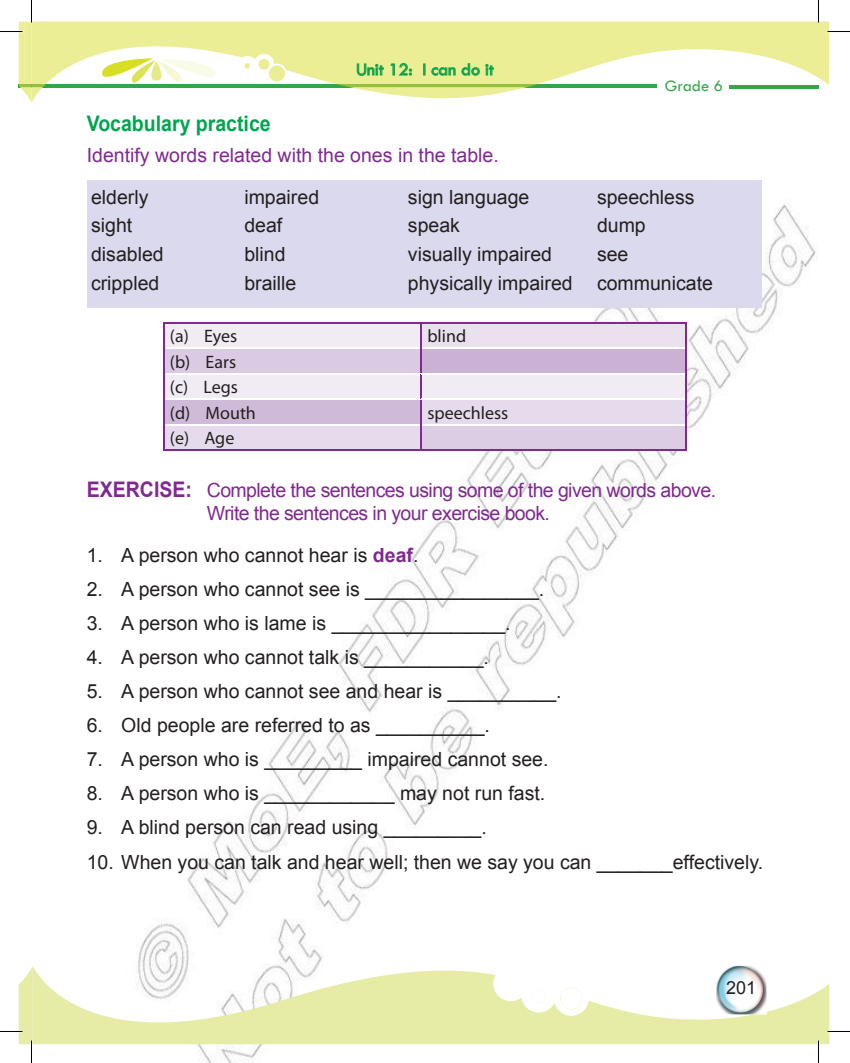
<style>
.page{position:relative;width:850px;height:1063px;background:#fff}
.page>*{position:absolute;margin:0;border:0;box-sizing:border-box;transform-origin:0 0}
.t1{font:700 21.45px "Arial";color:#00a54f;scale:.91 1}
.t2{font:19.5px "Arial";color:#231f20}
.t3{font:19.5px/22.5px "Arial";letter-spacing:-.03em;color:#802990}
.t4{font:19.5px "Arial";color:#802990}
.t5{font:18px/25.5px "Myriad Pro";color:#231f20}
.t6{font:18px "Tw Cen";color:#00a54f}
.t7{font:18px "Arial";color:#231f20}
.t8{font:16.5px "Tw Cen";color:#31a748}
.s1{font-weight:700;font-size:21.45px}
.s2{font-weight:700;color:#802990}
</style>
<div class="page">
<img style="left:54px;top:180px;width:776px;height:882px">
<svg style="left:33px;top:965px;width:796px;height:78px;fill:#e6eca5"></svg>
<svg style="left:538px;top:22px;width:291px;height:67px;fill:#ecee95"></svg>
<hr style="left:729px;top:85px;width:89px;height:3px;background:#31a748">
<svg style="left:491px;top:963px;width:100px;height:54px"></svg>
<img style="left:716px;top:965px;width:50px;height:49px">
<svg style="left:754px;top:1011px;width:12px;height:3px"></svg>
<img style="left:727px;top:981px;width:29px;height:16px">
<div style="left:87px;top:180px;width:674px;height:128px;background:#dad9ed"></div>
<hr style="left:163px;top:322px;width:258px;height:1px;background:#802990">
<hr style="left:163px;top:323px;width:2px;height:25px;background:#802990">
<hr style="left:421px;top:322px;width:265px;height:1px;background:#802990">
<hr style="left:163px;top:348px;width:2px;height:25px;background:#802990">
<hr style="left:163px;top:373px;width:2px;height:26px;background:#802990">
<hr style="left:163px;top:399px;width:2px;height:25px;background:#802990">
<hr style="left:163px;top:424px;width:2px;height:25px;background:#802990">
<hr style="left:163px;top:449px;width:258px;height:2px;background:#802990">
<hr style="left:421px;top:449px;width:265px;height:2px;background:#802990">
<svg style="left:165px;top:323px;width:521px;height:126px;background:#e2d5e8"></svg>
<hr style="left:421px;top:398px;width:264px;height:2px;background:#fff">
<hr style="left:827px;top:1030px;width:23px;height:2px;background:#fff">
<hr style="left:817px;top:0;width:2px;height:23px;background:#fff">
<hr style="left:817px;top:1040px;width:2px;height:22px;background:#fff">
<svg style="left:827px;top:31px;width:23px;height:1px"></svg>
<svg style="left:0;top:0;width:538px;height:103px"></svg>
<svg style="left:0;top:966px;width:33px;height:96px"></svg>
<svg style="left:818px;top:0;width:1px;height:23px"></svg>
<svg style="left:818px;top:1040px;width:1px;height:22px"></svg>
<p class="t6" style="left:356px;top:59px;width:139px">Unit 12: I can do it</p>
<p class="t8" style="left:665px;top:75px;width:60px">Grade 6</p>
<p class="t1" style="left:87px;top:109px;width:204px">Vocabulary practice</p>
<p class="t4" style="left:87px;top:142px;width:413px">Identify words related with the ones in the table.</p>
<p class="t2" style="left:91px;top:184px;width:59px">elderly</p>
<p class="t2" style="left:244px;top:184px;width:76px">impaired</p>
<p class="t2" style="left:408px;top:184px;width:123px">sign language</p>
<p class="t2" style="left:597px;top:184px;width:99px">speechless</p>
<p class="t2" style="left:91px;top:213px;width:43px">sight</p>
<p class="t2" style="left:244px;top:213px;width:39px">deaf</p>
<p class="t2" style="left:408px;top:213px;width:54px">speak</p>
<p class="t2" style="left:597px;top:213px;width:50px">dump</p>
<p class="t2" style="left:91px;top:242px;width:74px">disabled</p>
<p class="t2" style="left:244px;top:242px;width:43px">blind</p>
<p class="t2" style="left:408px;top:242px;width:146px">visually impaired</p>
<p class="t2" style="left:597px;top:242px;width:33px">see</p>
<p class="t2" style="left:91px;top:270px;width:70px">crippled</p>
<p class="t2" style="left:244px;top:270px;width:54px">braille</p>
<p class="t2" style="left:408px;top:270px;width:306px">physically impaired communicate</p>
<p class="t5" style="left:170px;top:323px;width:69px">(a) Eyes</p>
<p class="t5" style="left:427px;top:323px;width:40px">blind</p>
<p class="t5" style="left:170px;top:348px;width:87px">(b) Ears (c) Legs (d) Mouth</p>
<p class="t5" style="left:427px;top:399px;width:82px">speechless</p>
<p class="t5" style="left:170px;top:425px;width:66px">(e) Age</p>
<p class="t3" style="left:207px;top:479px;width:511px;text-indent:-120px"><span class="s1">EXERCISE:</span> Complete the sentences using some of the given words above.<br>Write the sentences in your exercise book.</p>
<p class="t2" style="left:87px;top:542px;width:333px">1. A person who cannot hear is <span class="s2">deaf</span>.</p>
<p class="t2" style="left:87px;top:576px;width:459px">2. A person who cannot see is ________________.</p>
<p class="t2" style="left:87px;top:610px;width:425px">3. A person who is lame is ________________.</p>
<p class="t2" style="left:87px;top:644px;width:403px">4. A person who cannot talk is ___________.</p>
<p class="t2" style="left:87px;top:678px;width:476px">5. A person who cannot see and hear is __________.</p>
<p class="t2" style="left:87px;top:712px;width:405px">6. Old people are referred to as __________.</p>
<p class="t2" style="left:87px;top:746px;width:463px">7. A person who is _________ impaired cannot see.</p>
<p class="t2" style="left:87px;top:780px;width:460px">8. A person who is ____________ may not run fast.</p>
<p class="t2" style="left:87px;top:814px;width:401px">9. A blind person can read using _________.</p>
<p class="t2" style="left:87px;top:848px;width:678px">10. When you can talk and hear well; then we say you can _______effectively.</p>
<p class="t7" style="left:726px;top:975px;width:32px">201</p>
</div>
